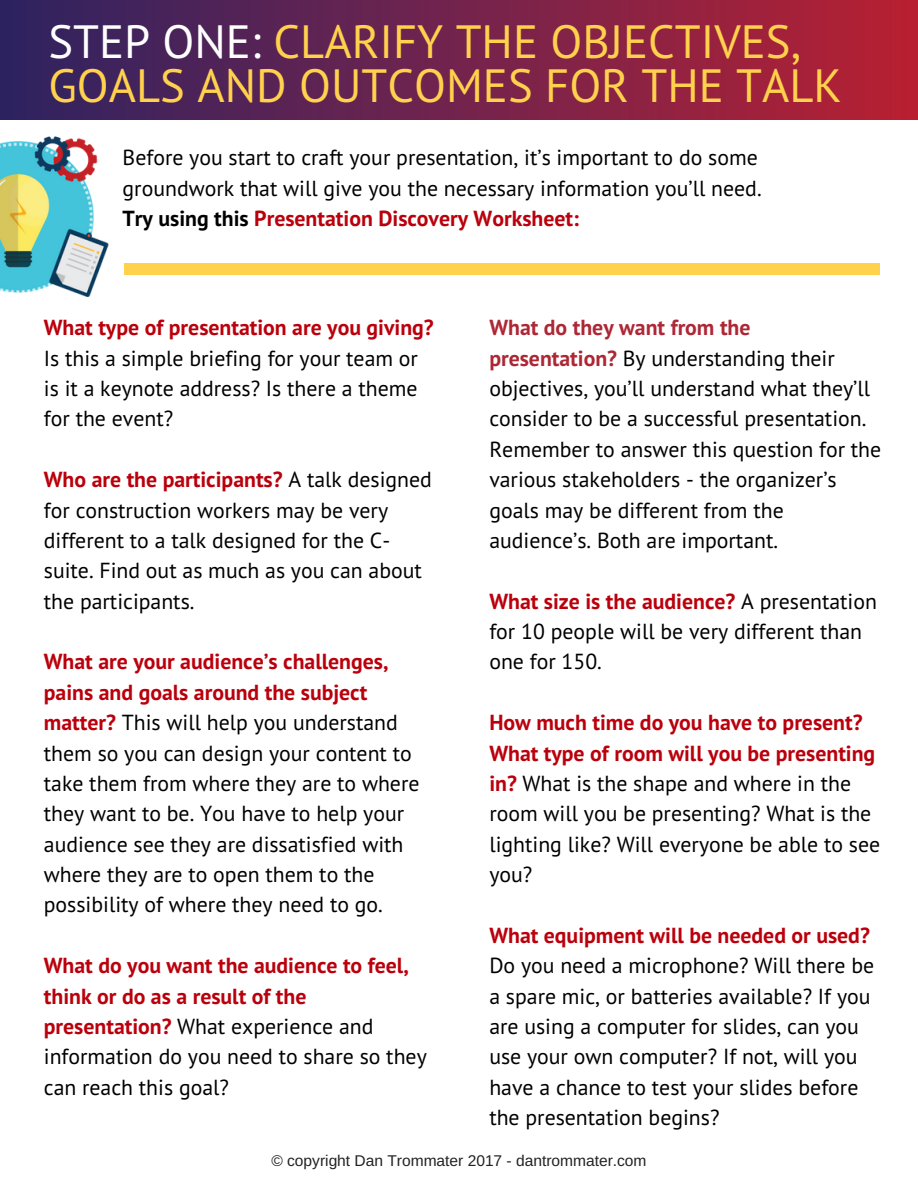
<style>
.page{position:relative;width:918px;height:1188px;background:#fff}
.page>*{position:absolute;margin:0;border:0;box-sizing:border-box;transform-origin:0 0}
.t1{font:46.65px/43.8px "PT Sans";color:#ffd14d}
.t2{font:21.75px/30.3px "PT Sans";color:#000}
.t3{font:700 21.75px/30.3px "PT Sans";color:#ba000c}
.t4{font:15.6px "Arimo";color:#222}
.s1{color:#fff}
.s2{font-weight:700}
.s3{font-weight:700;color:#ba000c}
.s4{font-weight:700;color:#ad2735}
.s5{font-weight:400;color:#000}
</style>
<div class="page">
<img style="left:0;top:0;width:918px;height:119px">
<div style="left:124px;top:263px;width:756px;height:12px;background:#ffd14d"></div>
<img style="left:0;top:136px;width:109px;height:161px">
<h1 class="t1" style="left:48px;top:19px;width:795px"><span class="s1">STEP ONE:</span> CLARIFY THE OBJECTIVES,<br>GOALS AND OUTCOMES FOR THE TALK</h1>
<p class="t2" style="left:123px;top:142px;width:641px">Before you start to craft your presentation, it’s important to do some groundwork that will give you the necessary information you’ll need.<br><span class="s2">Try using this</span> <span class="s3">Presentation Discovery Worksheet:</span></p>
<p class="t3" style="left:44px;top:312px;width:391px">What type of presentation are you giving?</p>
<p class="t2" style="left:44px;top:342px;width:376px;text-align:justify">Is this a simple briefing for your team or is it a keynote address? Is there a theme for the event?</p>
<p class="t2" style="left:44px;top:464px;width:390px"><span class="s3">Who are the participants?</span> A talk designed for construction workers may be very different to a talk designed for the C&shy;suite. Find out as much as you can about the participants.</p>
<p class="t2" style="left:44px;top:646px;width:377px"><span class="s3">What are your audience’s challenges, pains and goals around the subject matter?</span> This will help you understand them so you can design your content to take them from where they are to where they want to be. You have to help your audience see they are dissatisfied with where they are to open them to the possibility of where they need to go.</p>
<p class="t2" style="left:489px;top:312px;width:393px"><span class="s4">What do they want from the presentation?</span> By understanding their objectives, you’ll understand what they’ll consider to be a successful presentation.<br>Remember to answer this question for the various stakeholders - the organizer’s goals may be different from the audience’s. Both are important.</p>
<p class="t2" style="left:489px;top:585px;width:389px"><span class="s3">What size is the audience?</span> A presentation for 10 people will be very different than one for 150.</p>
<p class="t2" style="left:489px;top:707px;width:392px"><span class="s3">How much time do you have to present?<br>What type of room will you be presenting in?</span> What is the shape and where in the room will you be presenting? What is the lighting like? Will everyone be able to see you?</p>
<p class="t3" style="left:489px;top:920px;width:382px">What equipment will be needed or used?</p>
<p class="t2" style="left:489px;top:950px;width:386px">Do you need a microphone? Will there be a spare mic, or batteries available? If you are using a computer for slides, can you use your own computer? If not, will you have a chance to test your slides before the presentation begins?</p>
<p class="t4" style="left:271px;top:1151px;width:377px">© copyright Dan Trommater 2017 - dantrommater.com</p>
<p class="t3" style="left:44px;top:950px;width:384px">What do you want the audience to feel, think or do as a result of the presentation? <span class="s5">What experience and information do you need to share so they can reach this goal?</span></p>
</div>
